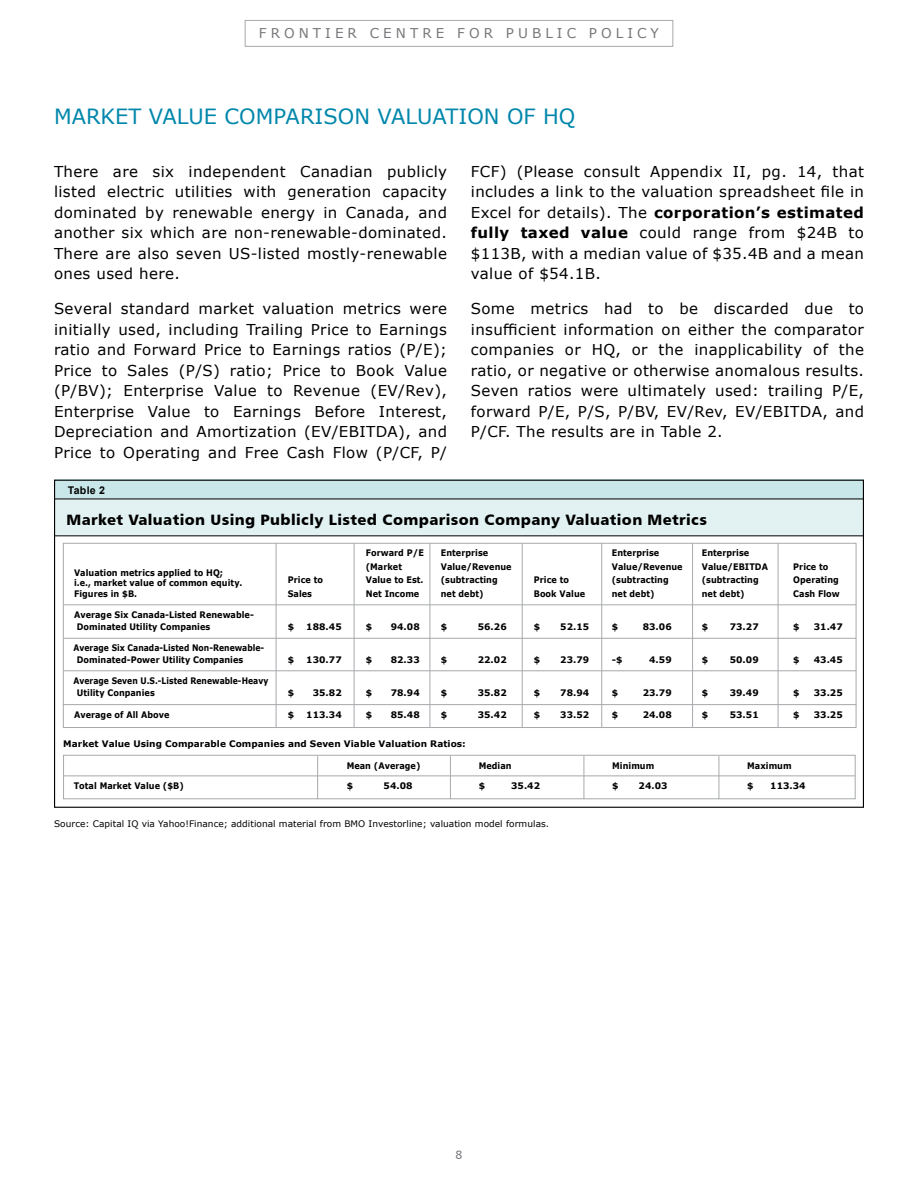
<style>
.page{position:relative;width:918px;height:1188px;background:#fff}
.page>*{position:absolute;margin:0;border:0;box-sizing:border-box;transform-origin:0 0}
.t1{font:21px "Verdana";color:#0087ab}
.t2{font:15px/20.4px "Verdana";letter-spacing:.025em;color:#000;text-align:justify}
.t3{font:15px "Humanist 777 BT Black B";letter-spacing:.025em;color:#000}
.t4{font:13.5px "Verdana";letter-spacing:.3em;color:#77787b}
.t5{font:12px "Humanist 777 BT Roman B";color:#77787b}
.t6{font:700 10.65px "Arial";letter-spacing:.025em;color:#000}
.t7{font:700 9px/12px "Verdana";letter-spacing:.005em;color:#000;scale:.9 1}
.t8{font:700 9px "Verdana";letter-spacing:.005em;color:#000}
.t9{font:700 9px/12px "Verdana";letter-spacing:.005em;color:#000;scale:.85 1}
.t10{font:9px "Verdana";letter-spacing:.005em;color:#000}
.s1{font-weight:700}
</style>
<div class="page">
<div style="left:245px;top:20px;width:428px;height:27px;border:1px solid #a7a9ac"></div>
<div style="left:63px;top:755px;width:793px;height:44px;border:1px solid #a7a9ac"></div>
<div style="left:63px;top:543px;width:793px;height:185px;border:1px solid #a7a9ac"></div>
<hr style="left:317px;top:756px;width:1px;height:43px;background:#a7a9ac">
<hr style="left:584px;top:756px;width:1px;height:43px;background:#a7a9ac">
<hr style="left:450px;top:756px;width:1px;height:43px;background:#a7a9ac">
<hr style="left:719px;top:756px;width:1px;height:43px;background:#a7a9ac">
<hr style="left:354px;top:543px;width:1px;height:185px;background:#a7a9ac">
<hr style="left:276px;top:543px;width:1px;height:185px;background:#a7a9ac">
<hr style="left:430px;top:543px;width:1px;height:185px;background:#a7a9ac">
<hr style="left:601px;top:543px;width:1px;height:185px;background:#a7a9ac">
<hr style="left:522px;top:543px;width:1px;height:185px;background:#a7a9ac">
<hr style="left:692px;top:543px;width:1px;height:185px;background:#a7a9ac">
<hr style="left:778px;top:543px;width:1px;height:185px;background:#a7a9ac">
<div style="left:54px;top:479px;width:810px;height:20px;background:#c9e6e9"></div>
<div style="left:54px;top:499px;width:810px;height:37px;background:#e2f1f2"></div>
<hr style="left:54px;top:499px;width:810px;height:1px;background:#000">
<hr style="left:54px;top:535px;width:810px;height:1px;background:#000">
<hr style="left:63px;top:604px;width:793px;height:1px;background:#a7a9ac">
<hr style="left:63px;top:638px;width:793px;height:1px;background:#a7a9ac">
<hr style="left:63px;top:670px;width:793px;height:1px;background:#a7a9ac">
<hr style="left:63px;top:704px;width:793px;height:1px;background:#a7a9ac">
<hr style="left:63px;top:775px;width:792px;height:1px;background:#a7a9ac">
<p class="t4" style="left:259px;top:24px;width:402px">FRONTIER CENTRE FOR PUBLIC POLICY</p>
<h1 class="t1" style="left:54px;top:102px;width:523px">MARKET VALUE COMPARISON VALUATION OF HQ</h1>
<p class="t2" style="left:54px;top:161px;width:395px">There are six independent Canadian publicly listed electric utilities with generation capacity dominated by renewable energy in Canada, and another six which are non-renewable-dominated.<br>There are also seven US-listed mostly-renewable ones used here.</p>
<p class="t2" style="left:54px;top:299px;width:395px">Several standard market valuation metrics were initially used, including Trailing Price to Earnings ratio and Forward Price to Earnings ratios (P/E); Price to Sales (P/S) ratio; Price to Book Value (P/BV); Enterprise Value to Revenue (EV/Rev), Enterprise Value to Earnings Before Interest, Depreciation and Amortization (EV/EBITDA), and Price to Operating and Free Cash Flow (P/CF, P/</p>
<p class="t2" style="left:471px;top:161px;width:395px">FCF) (Please consult Appendix II, pg. 14, that includes a link to the valuation spreadsheet file in Excel for details). The <span class="s1">corporation’s estimated fully taxed value</span> could range from $24B to $113B, with a median value of $35.4B and a mean value of $54.1B.</p>
<p class="t2" style="left:471px;top:299px;width:395px">Some metrics had to be discarded due to insufficient information on either the comparator companies or HQ, or the inapplicability of the ratio, or negative or otherwise anomalous results.<br>Seven ratios were ultimately used: trailing P/E, forward P/E, P/S, P/BV, EV/Rev, EV/EBITDA, and P/CF. The results are in Table 2.</p>
<p class="t6" style="left:68px;top:482px;width:39px">Table 2</p>
<p class="t3" style="left:67px;top:510px;width:642px">Market Valuation Using Publicly Listed Comparison Company Valuation Metrics</p>
<p class="t7" style="left:366px;top:547px;width:66px">Forward P/E</p>
<p class="t7" style="left:441px;top:547px;width:54px">Enterprise</p>
<p class="t7" style="left:612px;top:547px;width:54px">Enterprise</p>
<p class="t7" style="left:702px;top:547px;width:54px">Enterprise</p>
<p class="t7" style="left:366px;top:561px;width:42px">(Market</p>
<p class="t7" style="left:441px;top:561px;width:80px">Value/Revenue</p>
<p class="t7" style="left:612px;top:561px;width:80px">Value/Revenue</p>
<p class="t7" style="left:702px;top:561px;width:75px">Value/EBITDA</p>
<p class="t7" style="left:793px;top:561px;width:41px">Price to</p>
<p class="t7" style="left:74px;top:567px;width:167px">Valuation metrics applied to HQ;</p>
<p class="t7" style="left:74px;top:577px;width:189px">i.e., market value of common equity.</p>
<p class="t7" style="left:288px;top:574px;width:41px">Price to</p>
<p class="t7" style="left:366px;top:574px;width:66px">Value to Est.</p>
<p class="t7" style="left:441px;top:574px;width:65px">(subtracting</p>
<p class="t7" style="left:534px;top:574px;width:41px">Price to</p>
<p class="t7" style="left:612px;top:574px;width:65px">(subtracting</p>
<p class="t7" style="left:702px;top:574px;width:65px">(subtracting</p>
<p class="t7" style="left:793px;top:574px;width:52px">Operating</p>
<p class="t7" style="left:74px;top:588px;width:72px">Figures in $B.</p>
<p class="t7" style="left:288px;top:588px;width:28px">Sales</p>
<p class="t7" style="left:366px;top:588px;width:61px">Net Income</p>
<p class="t7" style="left:441px;top:588px;width:49px">net debt)</p>
<p class="t7" style="left:534px;top:588px;width:59px">Book Value</p>
<p class="t7" style="left:612px;top:588px;width:49px">net debt)</p>
<p class="t7" style="left:702px;top:588px;width:49px">net debt)</p>
<p class="t7" style="left:793px;top:588px;width:53px">Cash Flow</p>
<p class="t7" style="left:77px;top:609px;width:198px;text-indent:-3px">Average Six Canada-Listed Renewable-<br>Dominated Utility Companies</p>
<p class="t8" style="left:288px;top:620px;width:8px">$</p>
<p class="t8" style="left:306px;top:620px;width:37px">188.45</p>
<p class="t8" style="left:366px;top:620px;width:8px">$</p>
<p class="t8" style="left:391px;top:620px;width:31px">94.08</p>
<p class="t8" style="left:441px;top:620px;width:8px">$</p>
<p class="t8" style="left:478px;top:620px;width:31px">56.26</p>
<p class="t8" style="left:534px;top:620px;width:8px">$</p>
<p class="t8" style="left:560px;top:620px;width:31px">52.15</p>
<p class="t8" style="left:612px;top:620px;width:8px">$</p>
<p class="t8" style="left:643px;top:620px;width:31px">83.06</p>
<p class="t8" style="left:702px;top:620px;width:8px">$</p>
<p class="t8" style="left:730px;top:620px;width:31px">73.27</p>
<p class="t8" style="left:793px;top:620px;width:8px">$</p>
<p class="t8" style="left:814px;top:620px;width:31px">31.47</p>
<p class="t9" style="left:77px;top:642px;width:222px;text-indent:-3px">Average Six Canada-Listed Non-Renewable-<br>Dominated-Power Utility Companies</p>
<p class="t8" style="left:288px;top:653px;width:8px">$</p>
<p class="t8" style="left:306px;top:653px;width:37px">130.77</p>
<p class="t8" style="left:366px;top:653px;width:8px">$</p>
<p class="t8" style="left:391px;top:653px;width:31px">82.33</p>
<p class="t8" style="left:441px;top:653px;width:8px">$</p>
<p class="t8" style="left:478px;top:653px;width:31px">22.02</p>
<p class="t8" style="left:534px;top:653px;width:8px">$</p>
<p class="t8" style="left:560px;top:653px;width:31px">23.79</p>
<p class="t8" style="left:612px;top:653px;width:12px">-$</p>
<p class="t8" style="left:649px;top:653px;width:24px">4.59</p>
<p class="t8" style="left:702px;top:653px;width:8px">$</p>
<p class="t8" style="left:730px;top:653px;width:31px">50.09</p>
<p class="t8" style="left:793px;top:653px;width:8px">$</p>
<p class="t8" style="left:814px;top:653px;width:31px">43.45</p>
<p class="t9" style="left:77px;top:675px;width:227px;text-indent:-3px">Average Seven U.S.-Listed Renewable-Heavy<br>Utility Conpanies</p>
<p class="t8" style="left:288px;top:686px;width:8px">$</p>
<p class="t8" style="left:313px;top:686px;width:31px">35.82</p>
<p class="t8" style="left:366px;top:686px;width:8px">$</p>
<p class="t8" style="left:391px;top:686px;width:31px">78.94</p>
<p class="t8" style="left:441px;top:686px;width:8px">$</p>
<p class="t8" style="left:478px;top:686px;width:31px">35.82</p>
<p class="t8" style="left:534px;top:686px;width:8px">$</p>
<p class="t8" style="left:560px;top:686px;width:31px">78.94</p>
<p class="t8" style="left:612px;top:686px;width:8px">$</p>
<p class="t8" style="left:643px;top:686px;width:31px">23.79</p>
<p class="t8" style="left:702px;top:686px;width:8px">$</p>
<p class="t8" style="left:730px;top:686px;width:31px">39.49</p>
<p class="t8" style="left:793px;top:686px;width:8px">$</p>
<p class="t8" style="left:814px;top:686px;width:31px">33.25</p>
<p class="t7" style="left:74px;top:709px;width:108px">Average of All Above</p>
<p class="t8" style="left:288px;top:709px;width:8px">$</p>
<p class="t8" style="left:306px;top:709px;width:37px">113.34</p>
<p class="t8" style="left:366px;top:709px;width:8px">$</p>
<p class="t8" style="left:391px;top:709px;width:31px">85.48</p>
<p class="t8" style="left:441px;top:709px;width:8px">$</p>
<p class="t8" style="left:478px;top:709px;width:31px">35.42</p>
<p class="t8" style="left:534px;top:709px;width:8px">$</p>
<p class="t8" style="left:560px;top:709px;width:31px">33.52</p>
<p class="t8" style="left:612px;top:709px;width:8px">$</p>
<p class="t8" style="left:643px;top:709px;width:31px">24.08</p>
<p class="t8" style="left:702px;top:709px;width:8px">$</p>
<p class="t8" style="left:730px;top:709px;width:31px">53.51</p>
<p class="t8" style="left:793px;top:709px;width:8px">$</p>
<p class="t8" style="left:814px;top:709px;width:31px">33.25</p>
<p class="t8" style="left:63px;top:737px;width:404px">Market Value Using Comparable Companies and Seven Viable Valuation Ratios:</p>
<p class="t7" style="left:347px;top:760px;width:83px">Mean (Average)</p>
<p class="t7" style="left:479px;top:760px;width:38px">Median</p>
<p class="t7" style="left:612px;top:760px;width:48px">Minimum</p>
<p class="t7" style="left:747px;top:760px;width:51px">Maximum</p>
<p class="t7" style="left:74px;top:780px;width:124px">Total Market Value ($B)</p>
<p class="t8" style="left:347px;top:780px;width:8px">$</p>
<p class="t8" style="left:384px;top:780px;width:31px">54.08</p>
<p class="t8" style="left:479px;top:780px;width:8px">$</p>
<p class="t8" style="left:511px;top:780px;width:31px">35.42</p>
<p class="t8" style="left:612px;top:780px;width:8px">$</p>
<p class="t8" style="left:639px;top:780px;width:31px">24.03</p>
<p class="t8" style="left:747px;top:780px;width:8px">$</p>
<p class="t8" style="left:770px;top:780px;width:37px">113.34</p>
<p class="t10" style="left:54px;top:818px;width:497px">Source: Capital IQ via Yahoo!Finance; additional material from BMO Investorline; valuation model formulas.</p>
<p class="t5" style="left:456px;top:1148px;width:8px">8</p>
</div>
